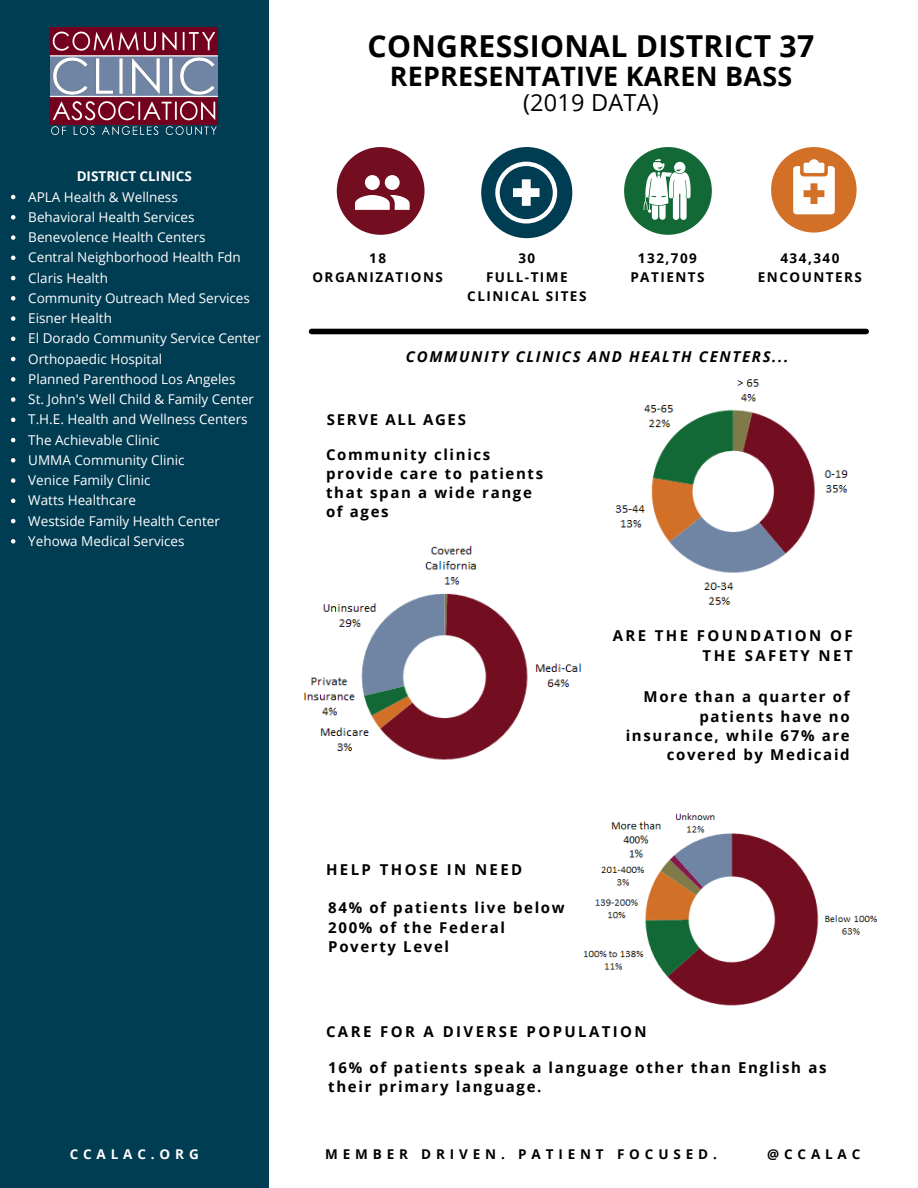
<style>
.page{position:relative;width:918px;height:1188px;background:#fff}
.page>*{position:absolute;margin:0;border:0;box-sizing:border-box;transform-origin:0 0}
.t1{font:700 30.15px "Open Sans";letter-spacing:.01em;color:#000}
.t2{font:700 26.85px "Open Sans";letter-spacing:.01em;color:#000}
.t3{font:23.55px "Open Sans";letter-spacing:.01em;color:#000}
.t4{font:700 15px/19.2px "Open Sans";letter-spacing:.11em;color:#000}
.t5{font:700 15px/20.2px "Open Sans";letter-spacing:.16em;color:#000;text-align:right}
.t6{font:italic 700 15px "Open Sans";letter-spacing:.11em;color:#000}
.t7{font:13.5px "Open Sans";color:#fff}
.t8{font:700 13.5px/19.2px "Open Sans";letter-spacing:.11em;color:#000;text-align:center}
.t9{font:700 13.5px "Open Sans";letter-spacing:.36em;color:#000}
.t10{font:700 13.5px "Open Sans";color:#fff}
.t11{font:700 13.5px "Open Sans";letter-spacing:.36em;color:#fff}
</style>
<div class="page">
<img style="left:583px;top:813px;width:295px;height:193px">
<div style="left:624px;top:147px;width:88px;height:88px;background:#136935;border-radius:50%"></div>
<div style="left:0;top:0;width:269px;height:1188px;background:#003c52"></div>
<div style="left:337px;top:147px;width:88px;height:88px;background:#730e21;border-radius:50%"></div>
<div style="left:481px;top:147px;width:91px;height:91px;background:#003c52;border-radius:50%"></div>
<div style="left:771px;top:147px;width:86px;height:86px;background:#d27027;border-radius:50%"></div>
<svg style="left:355px;top:175px;width:55px;height:35px"></svg>
<svg style="left:793px;top:159px;width:42px;height:55px"></svg>
<svg style="left:644px;top:159px;width:47px;height:61px"></svg>
<img style="left:51px;top:28px;width:166px;height:107px">
<svg style="left:495px;top:162px;width:62px;height:62px"></svg>
<img style="left:304px;top:545px;width:277px;height:215px">
<img style="left:521px;top:379px;width:327px;height:234px">
<div style="left:312px;top:329px;width:554px;height:5px;background:#000"></div>
<svg style="left:11px;top:195px;width:4px;height:4px"></svg>
<svg style="left:11px;top:215px;width:4px;height:5px"></svg>
<svg style="left:11px;top:235px;width:4px;height:5px"></svg>
<svg style="left:11px;top:256px;width:4px;height:4px"></svg>
<svg style="left:11px;top:276px;width:4px;height:4px"></svg>
<svg style="left:11px;top:296px;width:4px;height:5px"></svg>
<svg style="left:11px;top:316px;width:4px;height:5px"></svg>
<svg style="left:11px;top:337px;width:4px;height:4px"></svg>
<svg style="left:11px;top:357px;width:4px;height:4px"></svg>
<svg style="left:11px;top:377px;width:4px;height:5px"></svg>
<svg style="left:11px;top:397px;width:4px;height:5px"></svg>
<svg style="left:11px;top:418px;width:4px;height:4px"></svg>
<svg style="left:11px;top:438px;width:4px;height:4px"></svg>
<svg style="left:11px;top:458px;width:4px;height:5px"></svg>
<svg style="left:11px;top:478px;width:4px;height:5px"></svg>
<svg style="left:11px;top:499px;width:4px;height:4px"></svg>
<svg style="left:11px;top:519px;width:4px;height:4px"></svg>
<svg style="left:11px;top:539px;width:4px;height:5px"></svg>
<p class="t10" style="left:77px;top:167px;width:117px">DISTRICT CLINICS</p>
<p class="t7" style="left:28px;top:187px;width:151px">APLA Health &amp; Wellness</p>
<p class="t7" style="left:28px;top:207px;width:168px">Behavioral Health Services</p>
<p class="t7" style="left:28px;top:228px;width:179px">Benevolence Health Centers</p>
<p class="t7" style="left:28px;top:248px;width:214px">Central Neighborhood Health Fdn</p>
<p class="t7" style="left:28px;top:268px;width:81px">Claris Health</p>
<p class="t7" style="left:28px;top:288px;width:223px">Community Outreach Med Services</p>
<p class="t7" style="left:28px;top:309px;width:85px">Eisner Health</p>
<p class="t7" style="left:28px;top:329px;width:234px">El Dorado Community Service Center</p>
<p class="t7" style="left:28px;top:349px;width:136px">Orthopaedic Hospital</p>
<p class="t7" style="left:28px;top:369px;width:209px">Planned Parenthood Los Angeles</p>
<p class="t7" style="left:28px;top:390px;width:227px">St. John's Well Child &amp; Family Center</p>
<p class="t7" style="left:28px;top:410px;width:221px">T.H.E. Health and Wellness Centers</p>
<p class="t7" style="left:28px;top:430px;width:133px">The Achievable Clinic</p>
<p class="t7" style="left:28px;top:450px;width:158px">UMMA Community Clinic</p>
<p class="t7" style="left:28px;top:471px;width:124px">Venice Family Clinic</p>
<p class="t7" style="left:28px;top:491px;width:109px">Watts Healthcare</p>
<p class="t7" style="left:28px;top:511px;width:193px">Westside Family Health Center</p>
<p class="t7" style="left:28px;top:531px;width:158px">Yehowa Medical Services</p>
<p class="t1" style="left:367px;top:25px;width:448px">CONGRESSIONAL DISTRICT 37</p>
<p class="t2" style="left:390px;top:58px;width:404px">REPRESENTATIVE KAREN BASS</p>
<p class="t3" style="left:523px;top:86px;width:137px">(2019 DATA)</p>
<p class="t8" style="left:369px;top:248px;width:18px">18</p>
<p class="t8" style="left:312px;top:267px;width:132px">ORGANIZATIONS</p>
<p class="t8" style="left:518px;top:248px;width:18px">30</p>
<p class="t8" style="left:467px;top:267px;width:121px">FULL-TIME<br>CLINICAL SITES</p>
<p class="t8" style="left:638px;top:248px;width:61px">132,709</p>
<p class="t8" style="left:630px;top:267px;width:76px">PATIENTS</p>
<p class="t8" style="left:780px;top:248px;width:61px">434,340</p>
<p class="t8" style="left:758px;top:267px;width:106px">ENCOUNTERS</p>
<p class="t6" style="left:406px;top:346px;width:384px">COMMUNITY CLINICS AND HEALTH CENTERS...</p>
<p class="t4" style="left:327px;top:410px;width:141px">SERVE ALL AGES</p>
<p class="t4" style="left:326px;top:445px;width:219px">Community clinics provide care to patients that span a wide range of ages</p>
<p class="t5" style="left:326px;top:859px;width:198px">HELP THOSE IN NEED</p>
<p class="t4" style="left:328px;top:898px;width:238px">84% of patients live below<br>200% of the Federal<br>Poverty Level</p>
<p class="t5" style="left:613px;top:625px;width:241px">ARE THE FOUNDATION OF<br>THE SAFETY NET</p>
<p class="t4" style="left:626px;top:687px;width:226px;text-align:right">More than a quarter of patients have no insurance, while 67% are covered by Medicaid</p>
<p class="t5" style="left:326px;top:1021px;width:322px">CARE FOR A DIVERSE POPULATION</p>
<p class="t4" style="left:328px;top:1057px;width:500px">16% of patients speak a language other than English as their primary language.</p>
<p class="t11" style="left:70px;top:1145px;width:131px">CCALAC.ORG</p>
<p class="t9" style="left:325px;top:1145px;width:393px">MEMBER DRIVEN. PATIENT FOCUSED.</p>
<p class="t8" style="left:767px;top:1144px;width:95px">@CCALAC</p>
</div>
